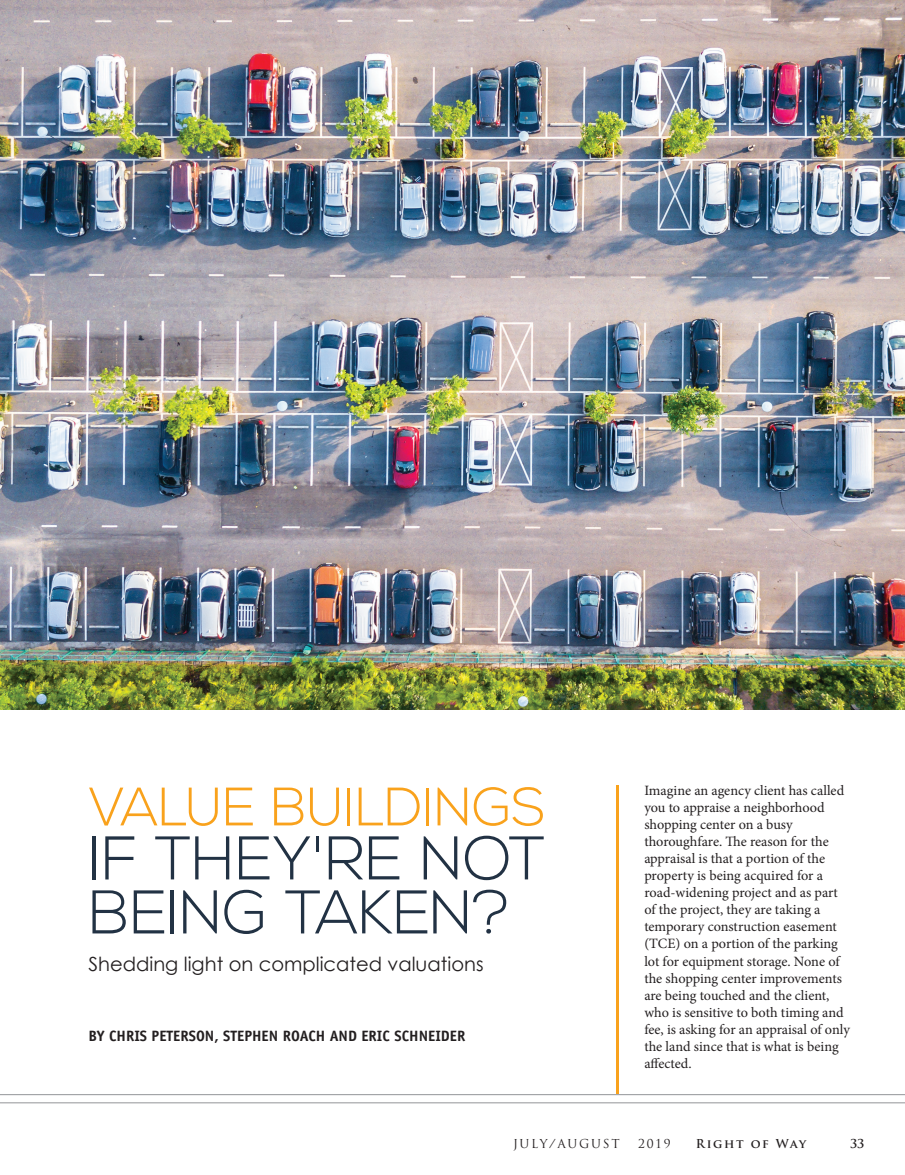
<style>
.page{position:relative;width:905px;height:1175px;background:#fff}
.page>*{position:absolute;margin:0;border:0;box-sizing:border-box;transform-origin:0 0}
.t1{font:300 61.5px/54px "Nexa";color:#223244}
.t2{font:300 54px "Nexa";color:#f9a21c}
.t3{font:19.5px "Century Gothic";color:#231f20}
.t4{font:700 15px "Officina Sans Std";color:#231f20}
.BodyCopy{font:14.25px/17.1px "Minion Pro";letter-spacing:-.005em;color:#231f20}
.t5{font:12px "Trajan Pro";letter-spacing:.14em;color:#231f20}
.t6{font:700 12px "Trajan Pro";letter-spacing:.12em;color:#231f20}
</style>
<div class="page">
<hr style="left:0;top:1102px;width:904px;height:1px;background:#939598">
<hr style="left:0;top:1094px;width:904px;height:1px;background:#939598">
<img style="left:0;top:0;width:904px;height:709px">
<hr style="left:616px;top:785px;width:2px;height:308px;background:#f9a21c">
<p class="t2" style="left:88px;top:775px;width:458px">VALUE BUILDINGS</p>
<p class="t1" style="left:88px;top:834px;width:459px">IF THEY'RE NOT<br>BEING TAKEN?</p>
<p class="t3" style="left:88px;top:952px;width:396px">Shedding light on complicated valuations</p>
<p class="t4" style="left:88px;top:1026px;width:378px">BY CHRIS PETERSON, STEPHEN ROACH AND ERIC SCHNEIDER</p>
<p class="BodyCopy" style="left:644px;top:781px;width:207px">Imagine an agency client has called you to appraise a neighborhood shopping center on a busy thoroughfare. The reason for the appraisal is that a portion of the property is being acquired for a road-widening project and as part of the project, they are taking a temporary construction easement (TCE) on a portion of the parking lot for equipment storage. None of the shopping center improvements are being touched and the client, who is sensitive to both timing and fee, is asking for an appraisal of only the land since that is what is being affected.</p>
<p class="t5" style="left:513px;top:1136px;width:108px">JULY/AUGUST</p>
<p class="t5" style="left:638px;top:1136px;width:34px">2019</p>
<p class="t6" style="left:696px;top:1136px;width:112px">Right of Way</p>
<p class="t6" style="left:850px;top:1136px;width:16px">33</p>
</div>
